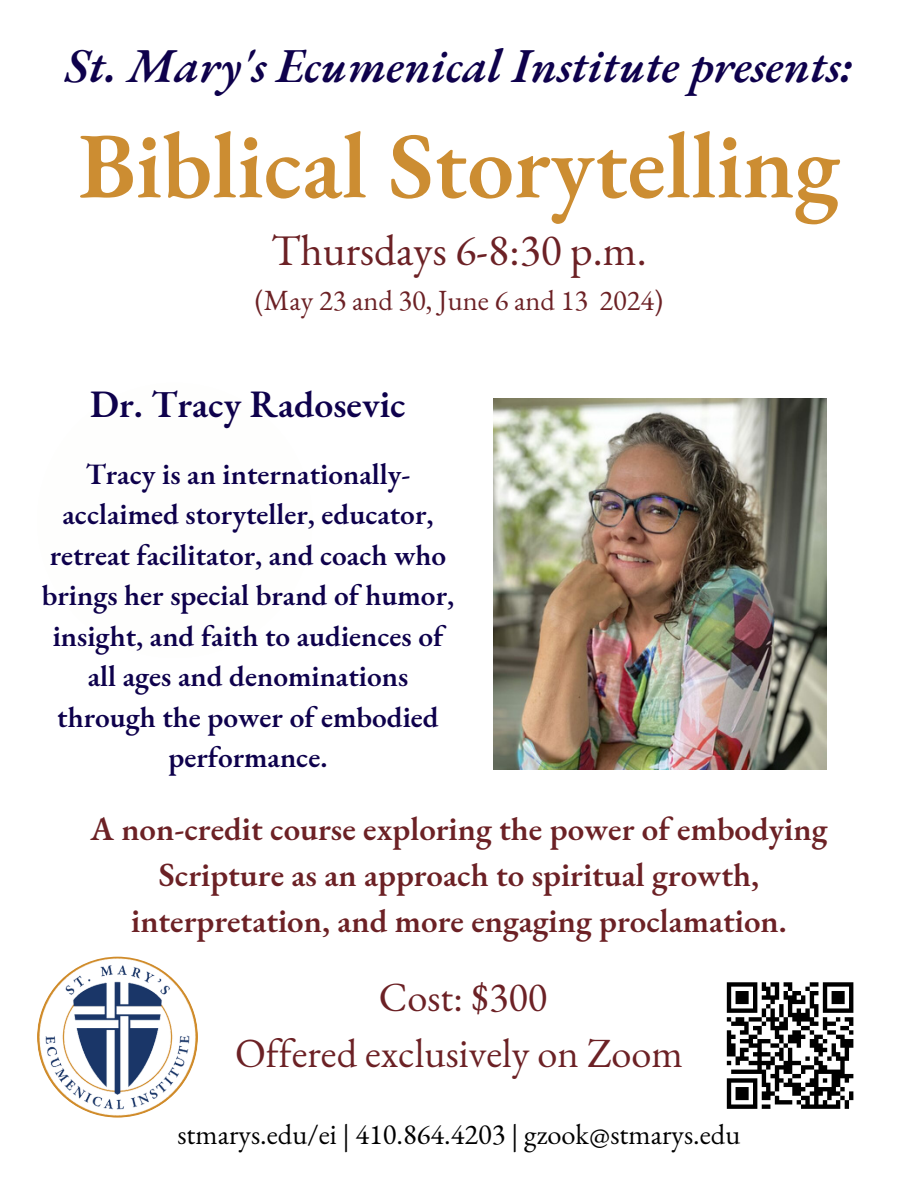
<style>
.page{position:relative;width:918px;height:1188px;background:#fff}
.page>*{position:absolute;margin:0;border:0;box-sizing:border-box;transform-origin:0 0}
.t1{font:600 93.9px "EB Garamond";color:#cc8d32}
.t2{font:italic 600 47.4px "EB Garamond";color:#0e014c}
.t3{font:43.5px "EB Garamond";color:#6c2125}
.t4{font:40.35px/56.2px "EB Garamond";color:#6c2125;text-align:center}
.t5{font:600 37.8px "EB Garamond";color:#0e014c}
.t6{font:600 33px/46.2px "EB Garamond";color:#6c2125;text-align:center}
.t7{font:600 29.4px/40.5px "EB Garamond";color:#0e014c;text-align:center}
.t8{font:28.5px "EB Garamond";color:#000}
.t9{font:28.5px "EB Garamond";color:#6c2125}
</style>
<div class="page">
<img style="left:37px;top:957px;width:161px;height:161px;border-radius:50%">
<img style="left:494px;top:398px;width:333px;height:371px">
<svg style="left:726px;top:982px;width:128px;height:127px"></svg>
<p class="t2" style="left:65px;top:35px;width:789px">St. Mary's Ecumenical Institute presents:</p>
<p class="t1" style="left:78px;top:103px;width:763px">Biblical Storytelling</p>
<h3 class="t3" style="left:271px;top:221px;width:377px">Thursdays 6-8:30 p.m.</h3>
<p class="t9" style="left:255px;top:282px;width:410px">(May 23 and 30, June 6 and 13 2024)</p>
<h4 class="t5" style="left:90px;top:379px;width:317px">Dr. Tracy Radosevic</h4>
<p class="t7" style="left:42px;top:453px;width:414px">Tracy is an internationally&shy;acclaimed storyteller, educator, retreat facilitator, and coach who brings her special brand of humor, insight, and faith to audiences of all ages and denominations through the power of embodied performance.</p>
<p class="t6" style="left:91px;top:805px;width:738px">A non-credit course exploring the power of embodying<br>Scripture as an approach to spiritual growth, interpretation, and more engaging proclamation.</p>
<h2 class="t4" style="left:235px;top:969px;width:449px">Cost: $300<br>Offered exclusively on Zoom</h2>
<h5 class="t8" style="left:177px;top:1115px;width:564px">stmarys.edu/ei | 410.864.4203 | gzook@stmarys.edu</h5>
</div>
